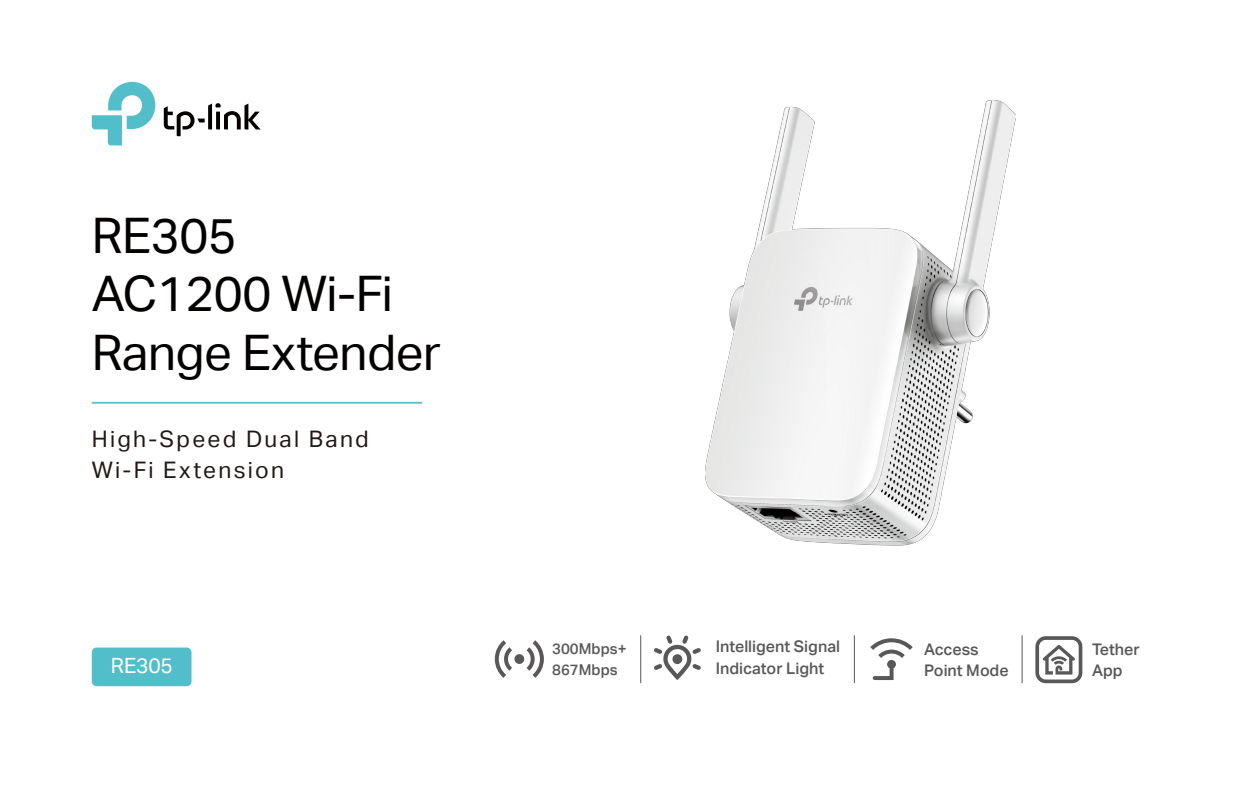
<style>
.page{position:relative;width:1260px;height:788px;background:#fff}
.page>*{position:absolute;margin:0;border:0;box-sizing:border-box;transform-origin:0 0}
.t1{font:49px/58.6px "TP Link Aktiv Regular";letter-spacing:-.01em;color:#040000}
.t2{font:22.75px/30.9px "TP Link Aktiv Regular";letter-spacing:.1em;color:#221815}
.t3{font:21px "TP Link Aktiv Regular";letter-spacing:-.01em;color:#fff}
.t4{font:16.01px/21.3px "TP Link Aktiv Medium";color:#595757}
.t5{font:14.96px/21.1px "TP Link Aktiv Medium";color:#595757}
</style>
<div class="page">
<div style="left:92px;top:647px;width:100px;height:39px;background:#52bec9;border-radius:5px"></div>
<svg style="left:92px;top:82px;width:63px;height:63px"></svg>
<svg style="left:164px;top:103px;width:97px;height:33px"></svg>
<hr style="left:92px;top:402px;width:330px;height:1px;background:#52bec9">
<img style="left:705px;top:100px;width:311px;height:566px">
<hr style="left:1022px;top:635px;width:1px;height:48px;background:#595757">
<svg style="left:1035px;top:636px;width:47px;height:47px"></svg>
<hr style="left:854px;top:635px;width:1px;height:48px;background:#595757">
<hr style="left:640px;top:635px;width:1px;height:48px;background:#595757">
<svg style="left:527px;top:640px;width:17px;height:37px"></svg>
<svg style="left:495px;top:640px;width:17px;height:37px"></svg>
<div style="left:514px;top:654px;width:10px;height:10px;background:#595757;border-radius:50%"></div>
<svg style="left:870px;top:638px;width:43px;height:42px"></svg>
<svg style="left:654px;top:635px;width:47px;height:44px"></svg>
<h1 class="t1" style="left:92px;top:206px;width:351px">RE305<br>AC1200 Wi-Fi<br>Range Extender</h1>
<h2 class="t2" style="left:92px;top:424px;width:279px">High-Speed Dual Band<br>Wi-Fi Extension</h2>
<h3 class="t3" style="left:111px;top:653px;width:64px">RE305</h3>
<p class="t5" style="left:552px;top:638px;width:76px">300Mbps+<br>867Mbps</p>
<p class="t4" style="left:716px;top:636px;width:126px">Intelligent Signal<br>Indicator Light</p>
<p class="t4" style="left:924px;top:638px;width:86px">Access<br>Point Mode</p>
<p class="t4" style="left:1092px;top:638px;width:49px">Tether<br>App</p>
</div>
